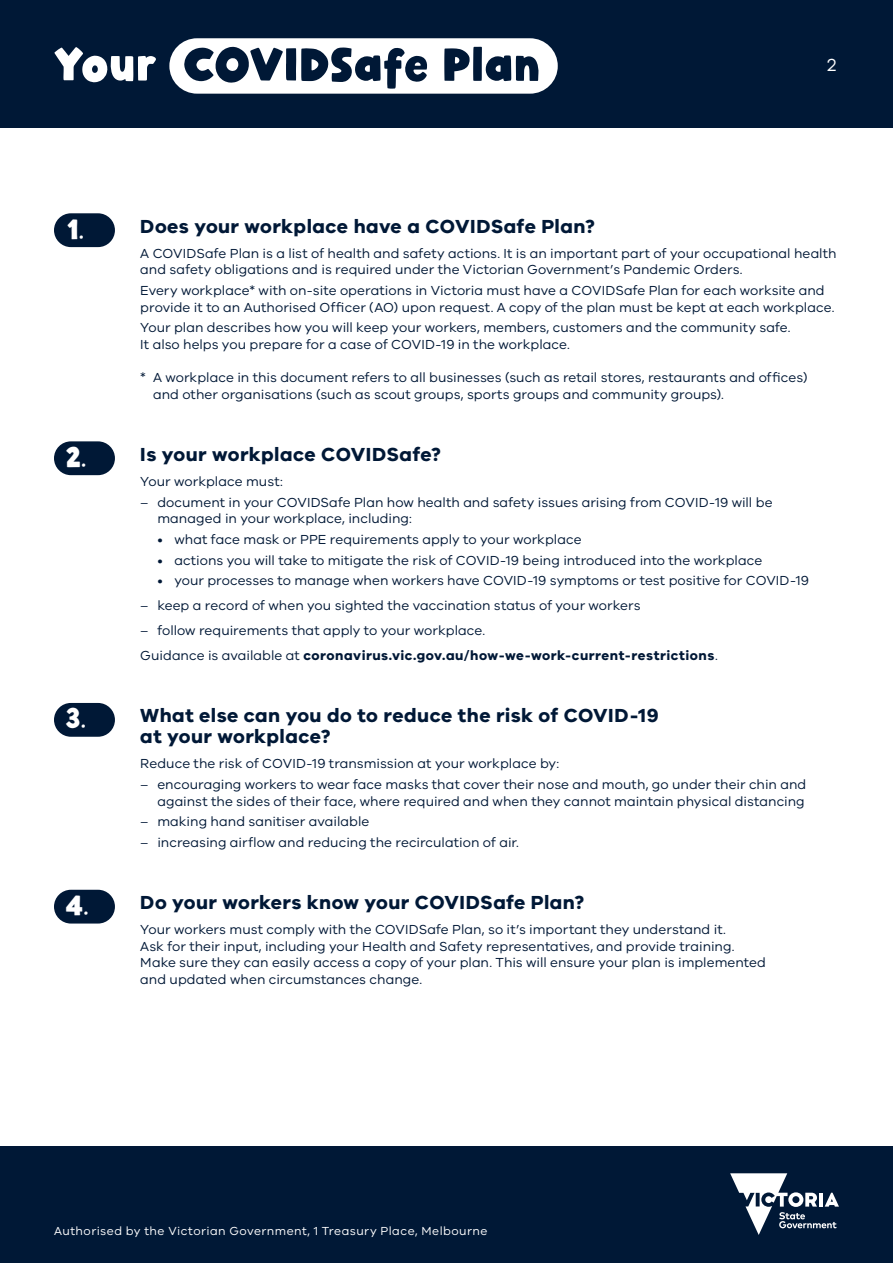
<style>
.page{position:relative;width:893px;height:1263px;background:#fff}
.page>*{position:absolute;margin:0;border:0;box-sizing:border-box;transform-origin:0 0}
.t1{font:700 50.4px "Hamberger";color:#001836}
.t2{font:700 19.5px/21px "VIC";letter-spacing:.02em;color:#001836}
.t3{font:18px "VIC";color:#fff}
.t4{font:13.5px/16.5px "VIC";color:#001836}
.t5{font:12px "VIC";letter-spacing:.04em;color:#fff}
.s1{color:#fff}
.s2{font-family:"Hamberger";font-size:30.75px;color:#fff}
.s3{font-weight:700}
</style>
<div class="page">
<div style="left:0;top:1146px;width:893px;height:117px;background:#001836"></div>
<div style="left:0;top:0;width:893px;height:128px;background:#001836"></div>
<div style="left:169px;top:38px;width:389px;height:56px;background:#fff;border-radius:28px"></div>
<div style="left:54px;top:213px;width:61px;height:34px;background:#001836;border-radius:17px"></div>
<div style="left:54px;top:441px;width:61px;height:34px;background:#001836;border-radius:17px"></div>
<div style="left:54px;top:703px;width:61px;height:34px;background:#001836;border-radius:17px"></div>
<div style="left:54px;top:890px;width:61px;height:33px;background:#001836;border-radius:17px"></div>
<svg style="left:730px;top:1173px;width:109px;height:62px"></svg>
<h1 class="t1" style="left:54px;top:43px;width:488px"><span class="s1">Your</span> COVIDSafe Plan</h1>
<h3 class="t3" style="left:827px;top:55px;width:11px">2</h3>
<h2 class="t2" style="left:66px;top:215px;width:531px"><span class="s2">1.</span> Does your workplace have a COVIDSafe Plan?</h2>
<p class="t4" style="left:140px;top:245px;width:698px">A COVIDSafe Plan is a list of health and safety actions. It is an important part of your occupational health and safety obligations and is required under the Victorian Government’s Pandemic Orders.</p>
<p class="t4" style="left:140px;top:282px;width:696px">Every workplace* with on‑site operations in Victoria must have a COVIDSafe Plan for each worksite and provide it to an Authorised Officer (AO) upon request. A copy of the plan must be kept at each workplace.</p>
<p class="t4" style="left:140px;top:319px;width:652px">Your plan describes how you will keep your workers, members, customers and the community safe.<br>It also helps you prepare for a case of COVID‑19 in the workplace.</p>
<p class="t4" style="left:153px;top:369px;width:656px;text-indent:-13px">* A workplace in this document refers to all businesses (such as retail stores, restaurants and offices) and other organisations (such as scout groups, sports groups and community groups).</p>
<h2 class="t2" style="left:66px;top:443px;width:377px"><span class="s2">2.</span> Is your workplace COVIDSafe?</h2>
<p class="t4" style="left:140px;top:473px;width:144px">Your workplace must:</p>
<p class="t4" style="left:157px;top:493px;width:617px;text-indent:-17px">– document in your COVIDSafe Plan how health and safety issues arising from COVID‑19 will be managed in your workplace, including:</p>
<p class="t4" style="left:157px;top:531px;width:426px">• what face mask or PPE requirements apply to your workplace</p>
<p class="t4" style="left:157px;top:551px;width:606px">• actions you will take to mitigate the risk of COVID‑19 being introduced into the workplace</p>
<p class="t4" style="left:157px;top:572px;width:653px">• your processes to manage when workers have COVID‑19 symptoms or test positive for COVID‑19</p>
<p class="t4" style="left:140px;top:597px;width:502px">– keep a record of when you sighted the vaccination status of your workers</p>
<p class="t4" style="left:140px;top:618px;width:579px;line-height:25px">– follow requirements that apply to your workplace.<br>Guidance is available at <span class="s3">coronavirus.vic.gov.au/how‑we‑work‑current‑restrictions</span>.</p>
<h2 class="t2" style="left:140px;top:705px;width:520px;text-indent:-75px"><span class="s2">3.</span> What else can you do to reduce the risk of COVID‑19 at your workplace?</h2>
<p class="t4" style="left:140px;top:755px;width:420px">Reduce the risk of COVID‑19 transmission at your workplace by:</p>
<p class="t4" style="left:140px;top:776px;width:667px;text-align:right">– encouraging workers to wear face masks that cover their nose and mouth, go under their chin and against the sides of their face, where required and when they cannot maintain physical distancing</p>
<p class="t4" style="left:140px;top:813px;width:230px">– making hand sanitiser available</p>
<p class="t4" style="left:140px;top:834px;width:380px">– increasing airflow and reducing the recirculation of air.</p>
<h2 class="t2" style="left:66px;top:891px;width:520px"><span class="s2">4.</span> Do your workers know your COVIDSafe Plan?</h2>
<p class="t4" style="left:140px;top:921px;width:627px">Your workers must comply with the COVIDSafe Plan, so it’s important they understand it.<br>Ask for their input, including your Health and Safety representatives, and provide training.<br>Make sure they can easily access a copy of your plan. This will ensure your plan is implemented and updated when circumstances change.</p>
<p class="t5" style="left:54px;top:1224px;width:435px">Authorised by the Victorian Government, 1 Treasury Place, Melbourne</p>
</div>
